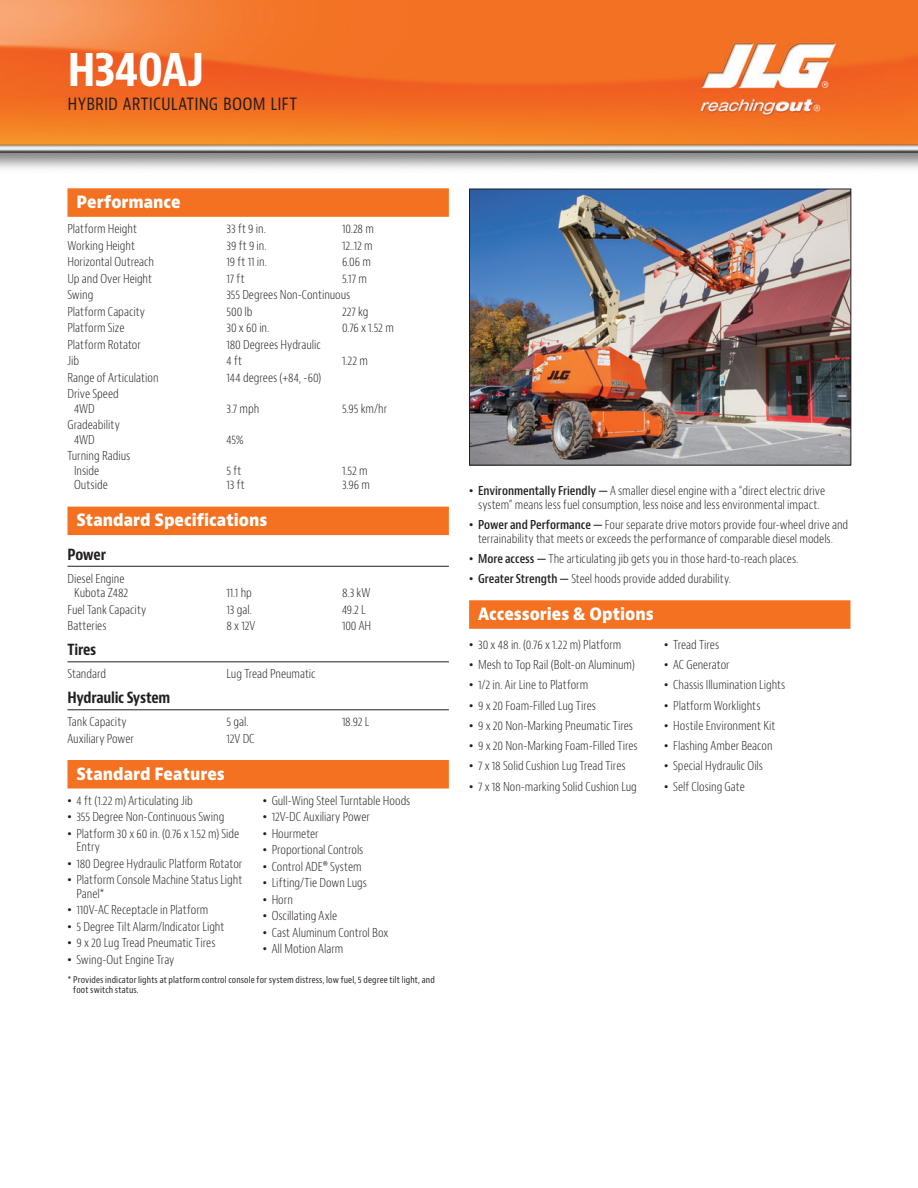
<style>
.page{position:relative;width:918px;height:1188px;background:#fff}
.page>*{position:absolute;margin:0;border:0;box-sizing:border-box;transform-origin:0 0}
.t1{font:700 condensed 48px "Bernino Sans";letter-spacing:-.03em;color:#fff}
.t2{font:condensed 18px "Bernino Sans";letter-spacing:.01em;color:#231f20}
.t3{font:800 16.5px "Bernino Sans";color:#fff;scale:.9 1}
.t4{font:700 condensed 15px "Bernino Sans";letter-spacing:-.015em;color:#231f20}
.t5{font:300 condensed 12px/14.5px "Bernino Sans";color:#231f20}
.t6{font:condensed 9px/9.8px "Bernino Sans";letter-spacing:.015em;color:#231f20}
.s1{font-family:"Arial";font-weight:400;font-stretch:normal}
.s2{font-weight:600}
</style>
<div class="page">
<img style="left:0;top:0;width:918px;height:169px">
<div style="left:68px;top:188px;width:381px;height:29px;background:#f37121"></div>
<div style="left:68px;top:507px;width:381px;height:28px;background:#f37121"></div>
<hr style="left:68px;top:566px;width:381px;height:1px;background:#231f20">
<hr style="left:68px;top:662px;width:381px;height:1px;background:#231f20">
<hr style="left:68px;top:710px;width:381px;height:1px;background:#231f20">
<div style="left:68px;top:760px;width:381px;height:29px;background:#f37121"></div>
<div style="left:469px;top:600px;width:381px;height:29px;background:#f37121"></div>
<img style="left:471px;top:191px;width:378px;height:272px">
<div style="left:469px;top:189px;width:382px;height:276px;border:1px solid #231f20"></div>
<h1 class="t1" style="left:68px;top:39px;width:139px">H340AJ</h1>
<h2 class="t2" style="left:68px;top:93px;width:231px">HYBRID ARTICULATING BOOM LIFT</h2>
<h3 class="t3" style="left:76px;top:191px;width:117px">Performance</h3>
<p class="t5" style="left:68px;top:222px;width:71px">Platform Height</p>
<p class="t5" style="left:226px;top:222px;width:41px">33 ft 9 in.</p>
<p class="t5" style="left:342px;top:222px;width:33px">10.28 m</p>
<p class="t5" style="left:68px;top:238px;width:69px">Working Height</p>
<p class="t5" style="left:226px;top:238px;width:42px">39 ft 9 in.</p>
<p class="t5" style="left:342px;top:238px;width:32px">12..12 m</p>
<p class="t5" style="left:68px;top:255px;width:88px">Horizontal Outreach</p>
<p class="t5" style="left:226px;top:255px;width:42px">19 ft 11 in.</p>
<p class="t5" style="left:342px;top:255px;width:30px">6.06 m</p>
<p class="t5" style="left:68px;top:271px;width:86px">Up and Over Height</p>
<p class="t5" style="left:226px;top:271px;width:20px">17 ft</p>
<p class="t5" style="left:342px;top:271px;width:26px">5.17 m</p>
<p class="t5" style="left:68px;top:288px;width:27px">Swing</p>
<p class="t5" style="left:226px;top:288px;width:125px">355 Degrees Non-Continuous</p>
<p class="t5" style="left:68px;top:304px;width:79px">Platform Capacity</p>
<p class="t5" style="left:226px;top:304px;width:28px">500 lb</p>
<p class="t5" style="left:342px;top:304px;width:28px">227 kg</p>
<p class="t5" style="left:68px;top:321px;width:58px">Platform Size</p>
<p class="t5" style="left:226px;top:321px;width:44px">30 x 60 in.</p>
<p class="t5" style="left:342px;top:321px;width:53px">0.76 x 1.52 m</p>
<p class="t5" style="left:68px;top:337px;width:75px">Platform Rotator</p>
<p class="t5" style="left:226px;top:337px;width:96px">180 Degrees Hydraulic</p>
<p class="t5" style="left:68px;top:354px;width:13px">Jib</p>
<p class="t5" style="left:226px;top:354px;width:17px">4 ft</p>
<p class="t5" style="left:342px;top:354px;width:28px">1.22 m</p>
<p class="t5" style="left:68px;top:370px;width:93px">Range of Articulation</p>
<p class="t5" style="left:226px;top:370px;width:96px">144 degrees (+84, -60)</p>
<p class="t5" style="left:74px;top:387px;width:46px;text-indent:-7px">Drive Speed<br>4WD</p>
<p class="t5" style="left:227px;top:401px;width:34px">3.7 mph</p>
<p class="t5" style="left:342px;top:401px;width:47px">5.95 km/hr</p>
<p class="t5" style="left:74px;top:418px;width:47px;text-indent:-7px">Gradeability<br>4WD</p>
<p class="t5" style="left:74px;top:449px;width:58px;text-indent:-7px">Turning Radius<br>Inside</p>
<p class="t5" style="left:226px;top:432px;width:19px">45%</p>
<p class="t5" style="left:227px;top:464px;width:16px">5 ft</p>
<p class="t5" style="left:342px;top:464px;width:27px">1.52 m</p>
<p class="t5" style="left:74px;top:478px;width:35px">Outside</p>
<p class="t5" style="left:227px;top:478px;width:20px">13 ft</p>
<p class="t5" style="left:342px;top:478px;width:29px">3.96 m</p>
<h3 class="t3" style="left:76px;top:509px;width:214px">Standard Specifications</h3>
<p class="t4" style="left:68px;top:545px;width:40px">Power</p>
<p class="t5" style="left:68px;top:572px;width:62px;text-align:center">Diesel Engine<br>Kubota Z482</p>
<p class="t5" style="left:227px;top:586px;width:27px">11.1 hp</p>
<p class="t5" style="left:342px;top:586px;width:30px">8.3 kW</p>
<p class="t5" style="left:68px;top:603px;width:80px">Fuel Tank Capacity</p>
<p class="t5" style="left:226px;top:603px;width:27px">13 gal.</p>
<p class="t5" style="left:342px;top:603px;width:25px">49.2 L</p>
<p class="t5" style="left:68px;top:619px;width:41px">Batteries</p>
<p class="t5" style="left:226px;top:619px;width:30px">8 x 12V</p>
<p class="t5" style="left:342px;top:619px;width:31px">100 AH</p>
<p class="t4" style="left:68px;top:641px;width:30px">Tires</p>
<p class="t5" style="left:68px;top:667px;width:40px">Standard</p>
<p class="t5" style="left:226px;top:667px;width:91px">Lug Tread Pneumatic</p>
<p class="t4" style="left:68px;top:688px;width:104px">Hydraulic System</p>
<p class="t5" style="left:68px;top:715px;width:61px">Tank Capacity</p>
<p class="t5" style="left:226px;top:715px;width:24px">5 gal.</p>
<p class="t5" style="left:342px;top:715px;width:29px">18.92 L</p>
<p class="t5" style="left:68px;top:732px;width:68px">Auxiliary Power</p>
<p class="t5" style="left:226px;top:732px;width:30px">12V DC</p>
<h3 class="t3" style="left:76px;top:763px;width:166px">Standard Features</h3>
<p class="t5" style="left:68px;top:793px;width:127px"><span class="s1">•</span> 4 ft (1.22 m) Articulating Jib</p>
<p class="t5" style="left:68px;top:810px;width:158px"><span class="s1">•</span> 355 Degree Non-Continuous Swing</p>
<p class="t5" style="left:76px;top:827px;width:164px;line-height:13.5px;text-indent:-9px"><span class="s1">•</span> Platform 30 x 60 in. (0.76 x 1.52 m) Side<br>Entry</p>
<p class="t5" style="left:68px;top:857px;width:176px"><span class="s1">•</span> 180 Degree Hydraulic Platform Rotator</p>
<p class="t5" style="left:76px;top:874px;width:167px;line-height:13.5px;text-indent:-9px"><span class="s1">•</span> Platform Console Machine Status Light<br>Panel*</p>
<p class="t5" style="left:68px;top:903px;width:142px"><span class="s1">•</span> 110V-AC Receptacle in Platform</p>
<p class="t5" style="left:68px;top:920px;width:158px"><span class="s1">•</span> 5 Degree Tilt Alarm/Indicator Light</p>
<p class="t5" style="left:68px;top:936px;width:149px"><span class="s1">•</span> 9 x 20 Lug Tread Pneumatic Tires</p>
<p class="t5" style="left:68px;top:953px;width:108px"><span class="s1">•</span> Swing-Out Engine Tray</p>
<p class="t5" style="left:263px;top:793px;width:149px"><span class="s1">•</span> Gull-Wing Steel Turntable Hoods</p>
<p class="t5" style="left:263px;top:810px;width:109px"><span class="s1">•</span> 12V-DC Auxiliary Power</p>
<p class="t5" style="left:263px;top:827px;width:57px"><span class="s1">•</span> Hourmeter</p>
<p class="t5" style="left:263px;top:843px;width:102px"><span class="s1">•</span> Proportional Controls</p>
<p class="t5" style="left:263px;top:860px;width:100px"><span class="s1">•</span> Control ADE® System</p>
<p class="t5" style="left:263px;top:876px;width:106px"><span class="s1">•</span> Lifting/Tie Down Lugs</p>
<p class="t5" style="left:263px;top:893px;width:32px"><span class="s1">•</span> Horn</p>
<p class="t5" style="left:263px;top:909px;width:76px"><span class="s1">•</span> Oscillating Axle</p>
<p class="t5" style="left:263px;top:926px;width:127px"><span class="s1">•</span> Cast Aluminum Control Box</p>
<p class="t5" style="left:263px;top:942px;width:82px"><span class="s1">•</span> All Motion Alarm</p>
<p class="t6" style="left:73px;top:975px;width:363px;text-indent:-6px">* Provides indicator lights at platform control console for system distress, low fuel, 5 degree tilt light, and foot switch status.</p>
<p class="t5" style="left:469px;top:485px;width:358px;line-height:13.5px;text-align:center"><span class="s1">•</span> <span class="s2">Environmentally Friendly —</span> A smaller diesel engine with a “direct electric drive system” means less fuel consumption, less noise and less environmental impact.</p>
<p class="t5" style="left:469px;top:518px;width:381px;line-height:13.5px;text-align:center"><span class="s1">•</span> <span class="s2">Power and Performance —</span> Four separate drive motors provide four-wheel drive and terrainability that meets or exceeds the performance of comparable diesel models.</p>
<p class="t5" style="left:469px;top:552px;width:331px"><span class="s1">•</span> <span class="s2">More access —</span> The articulating jib gets you in those hard-to-reach places.</p>
<p class="t5" style="left:469px;top:572px;width:263px"><span class="s1">•</span> <span class="s2">Greater Strength —</span> Steel hoods provide added durability.</p>
<h3 class="t3" style="left:478px;top:603px;width:197px">Accessories &amp; Options</h3>
<p class="t5" style="left:469px;top:638px;width:154px"><span class="s1">•</span> 30 x 48 in. (0.76 x 1.22 m) Platform</p>
<p class="t5" style="left:469px;top:658px;width:167px"><span class="s1">•</span> Mesh to Top Rail (Bolt-on Aluminum)</p>
<p class="t5" style="left:469px;top:678px;width:121px"><span class="s1">•</span> 1/2 in. Air Line to Platform</p>
<p class="t5" style="left:469px;top:698px;width:128px"><span class="s1">•</span> 9 x 20 Foam-Filled Lug Tires</p>
<p class="t5" style="left:469px;top:719px;width:165px"><span class="s1">•</span> 9 x 20 Non-Marking Pneumatic Tires</p>
<p class="t5" style="left:469px;top:739px;width:170px"><span class="s1">•</span> 9 x 20 Non-Marking Foam-Filled Tires</p>
<p class="t5" style="left:469px;top:759px;width:158px"><span class="s1">•</span> 7 x 18 Solid Cushion Lug Tread Tires</p>
<p class="t5" style="left:469px;top:779px;width:169px"><span class="s1">•</span> 7 x 18 Non-marking Solid Cushion Lug</p>
<p class="t5" style="left:664px;top:638px;width:56px"><span class="s1">•</span> Tread Tires</p>
<p class="t5" style="left:664px;top:658px;width:67px"><span class="s1">•</span> AC Generator</p>
<p class="t5" style="left:664px;top:678px;width:123px"><span class="s1">•</span> Chassis Illumination Lights</p>
<p class="t5" style="left:664px;top:698px;width:98px"><span class="s1">•</span> Platform Worklights</p>
<p class="t5" style="left:664px;top:719px;width:113px"><span class="s1">•</span> Hostile Environment Kit</p>
<p class="t5" style="left:664px;top:739px;width:110px"><span class="s1">•</span> Flashing Amber Beacon</p>
<p class="t5" style="left:664px;top:759px;width:100px"><span class="s1">•</span> Special Hydraulic Oils</p>
<p class="t5" style="left:664px;top:779px;width:82px"><span class="s1">•</span> Self Closing Gate</p>
</div>
